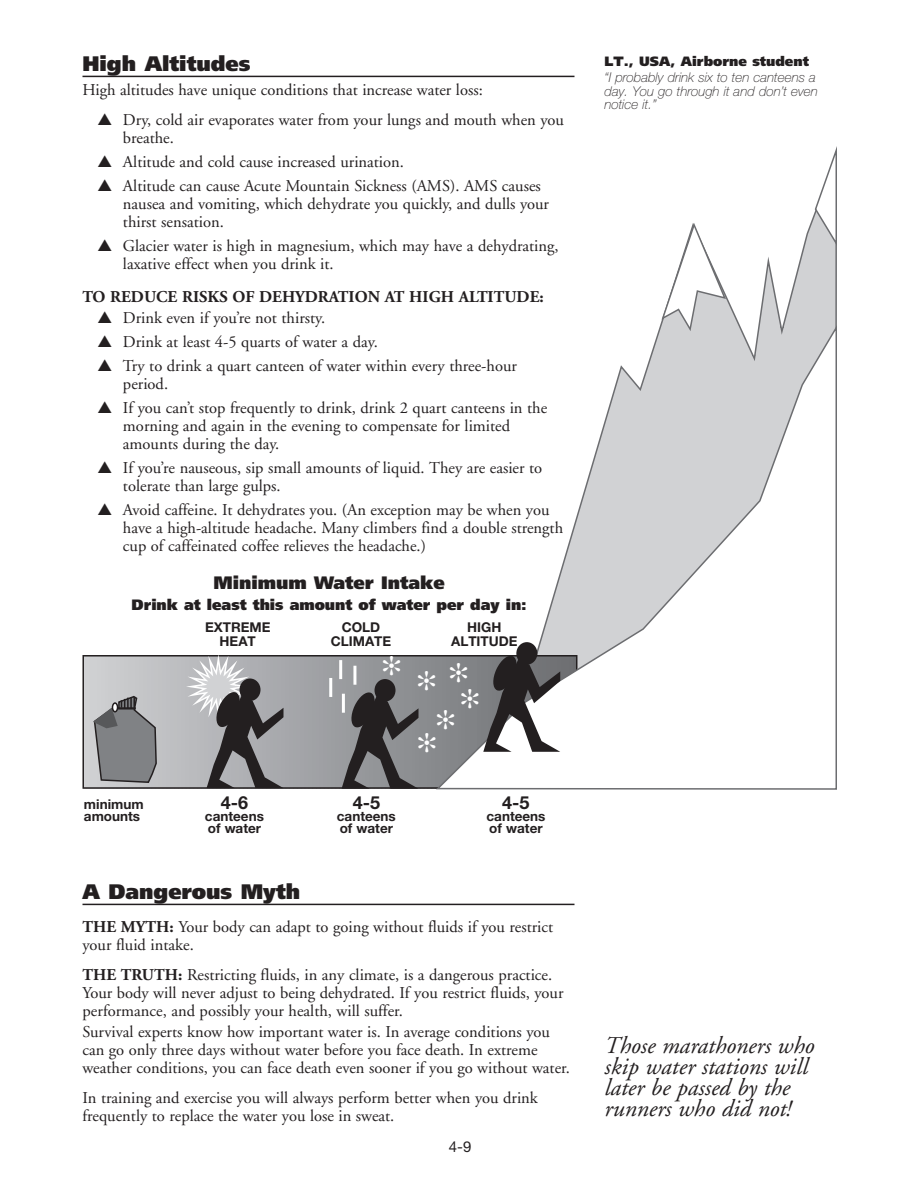
<style>
.page{position:relative;width:918px;height:1188px;background:#fff}
.page>*{position:absolute;margin:0;border:0;box-sizing:border-box;transform-origin:0 0}
.t1{font:italic 24px/21px "Adobe Garamond";color:#231f20}
.t2{font:900 21px "Frutiger";color:#231f20}
.t3{font:900 18px "Frutiger";color:#231f20}
.t4{font:700 18px "Helvetica Neue";color:#231f20}
.t5{font:16.5px/18px "Adobe Garamond";color:#231f20}
.t6{font:700 16.5px "Adobe Garamond";color:#231f20}
.t7{font:900 15px "Frutiger";color:#231f20}
.t8{font:15px "Helvetica Neue";color:#231f20}
.t9{font:700 13.5px "Helvetica Neue";color:#231f20}
.t10{font:italic 100 13.5px/13.5px "Helvetica Neue";color:#231f20}
.t11{font:900 13.5px "Frutiger";color:#231f20}
.s1{font-weight:700}
</style>
<div class="page">
<svg style="left:660px;top:209px;width:177px;height:116px"></svg>
<hr style="left:82px;top:76px;width:492px;height:1px;background:#231f20">
<hr style="left:82px;top:904px;width:492px;height:1px;background:#231f20">
<hr style="left:83px;top:656px;width:3px;height:132px;background:#d1d2d4">
<hr style="left:87px;top:656px;width:2px;height:132px;background:#d0d1d3">
<hr style="left:91px;top:656px;width:2px;height:132px;background:#cfd0d2">
<hr style="left:95px;top:656px;width:2px;height:132px;background:#cfd0d2">
<hr style="left:99px;top:656px;width:2px;height:132px;background:#cecfd1">
<hr style="left:102px;top:656px;width:3px;height:132px;background:#cdced0">
<hr style="left:106px;top:656px;width:3px;height:132px;background:#cccdcf">
<hr style="left:110px;top:656px;width:3px;height:132px;background:#cbccce">
<hr style="left:114px;top:656px;width:2px;height:132px;background:#cbccce">
<hr style="left:118px;top:656px;width:2px;height:132px;background:#cacbcd">
<hr style="left:122px;top:656px;width:2px;height:132px;background:#c9cacc">
<hr style="left:125px;top:656px;width:3px;height:132px;background:#c8c9cb">
<hr style="left:129px;top:656px;width:3px;height:132px;background:#c7c8ca">
<hr style="left:133px;top:656px;width:3px;height:132px;background:#c7c8ca">
<hr style="left:137px;top:656px;width:2px;height:132px;background:#c6c7c9">
<hr style="left:141px;top:656px;width:2px;height:132px;background:#c5c6c8">
<hr style="left:145px;top:656px;width:2px;height:132px;background:#c4c5c7">
<hr style="left:148px;top:656px;width:3px;height:132px;background:#c3c4c7">
<hr style="left:152px;top:656px;width:3px;height:132px;background:#c2c3c6">
<hr style="left:156px;top:656px;width:3px;height:132px;background:#c2c3c5">
<hr style="left:160px;top:656px;width:2px;height:132px;background:#c1c2c4">
<hr style="left:164px;top:656px;width:2px;height:132px;background:#c0c1c4">
<hr style="left:168px;top:656px;width:2px;height:132px;background:#bfc0c3">
<hr style="left:171px;top:656px;width:3px;height:132px;background:#bebfc2">
<hr style="left:175px;top:656px;width:3px;height:132px;background:#bebfc1">
<hr style="left:179px;top:656px;width:3px;height:132px;background:#bdbec1">
<hr style="left:183px;top:656px;width:2px;height:132px;background:#bcbdc0">
<hr style="left:283px;top:656px;width:2px;height:132px;background:#a7a8ac">
<hr style="left:287px;top:656px;width:2px;height:132px;background:#a6a7ab">
<hr style="left:290px;top:656px;width:3px;height:132px;background:#a5a6aa">
<hr style="left:294px;top:656px;width:3px;height:132px;background:#a4a6a9">
<hr style="left:298px;top:656px;width:3px;height:132px;background:#a4a5a9">
<hr style="left:302px;top:656px;width:2px;height:132px;background:#a3a4a8">
<hr style="left:306px;top:656px;width:2px;height:132px;background:#a2a3a7">
<hr style="left:310px;top:656px;width:2px;height:132px;background:#a1a3a6">
<hr style="left:313px;top:656px;width:3px;height:132px;background:#a0a2a5">
<hr style="left:317px;top:656px;width:3px;height:132px;background:#a0a1a5">
<hr style="left:321px;top:656px;width:3px;height:132px;background:#9fa0a4">
<hr style="left:325px;top:656px;width:2px;height:132px;background:#9e9fa3">
<hr style="left:329px;top:656px;width:2px;height:132px;background:#9d9fa2">
<hr style="left:333px;top:656px;width:2px;height:132px;background:#9c9ea1">
<hr style="left:336px;top:656px;width:3px;height:132px;background:#9b9da0">
<hr style="left:340px;top:656px;width:3px;height:132px;background:#9b9ca0">
<div style="left:82px;top:655px;width:495px;height:134px;border:2px solid #231f20"></div>
<svg style="left:186px;top:655px;width:98px;height:133px;background:#8d8d8f"></svg>
<svg style="left:436px;top:325px;width:401px;height:465px"></svg>
<div style="left:516px;top:642px;width:21px;height:23px;background:#231f20;border-radius:50%"></div>
<hr style="left:339px;top:660px;width:3px;height:19px;background:#fff">
<hr style="left:329px;top:678px;width:3px;height:19px;background:#fff">
<svg style="left:93px;top:696px;width:64px;height:87px;background:#88898c"></svg>
<svg style="left:815px;top:146px;width:22px;height:100px"></svg>
<svg style="left:662px;top:223px;width:64px;height:108px"></svg>
<svg style="left:342px;top:654px;width:218px;height:135px"></svg>
<p class="t2" style="left:82px;top:56px;width:169px">High Altitudes</p>
<p class="t5" style="left:82px;top:83px;width:402px">High altitudes have unique conditions that increase water loss:</p>
<p class="t5" style="left:123px;top:113px;width:443px;text-indent:-26px">▲ Dry, cold air evaporates water from your lungs and mouth when you breathe.</p>
<p class="t5" style="left:97px;top:155px;width:308px">▲ Altitude and cold cause increased urination.</p>
<p class="t5" style="left:123px;top:179px;width:428px;text-indent:-26px">▲ Altitude can cause Acute Mountain Sickness (AMS). AMS causes nausea and vomiting, which dehydrate you quickly, and dulls your thirst sensation.</p>
<p class="t5" style="left:123px;top:239px;width:437px;text-indent:-26px">▲ Glacier water is high in magnesium, which may have a dehydrating, laxative effect when you drink it.</p>
<p class="t6" style="left:82px;top:290px;width:463px">TO REDUCE RISKS OF DEHYDRATION AT HIGH ALTITUDE:</p>
<p class="t5" style="left:97px;top:311px;width:229px">▲ Drink even if you’re not thirsty.</p>
<p class="t5" style="left:97px;top:335px;width:282px">▲ Drink at least 4-5 quarts of water a day.</p>
<p class="t5" style="left:123px;top:359px;width:396px;text-indent:-26px">▲ Try to drink a quart canteen of water within every three-hour period.</p>
<p class="t5" style="left:123px;top:401px;width:426px;text-indent:-26px">▲ If you can’t stop frequently to drink, drink 2 quart canteens in the morning and again in the evening to compensate for limited amounts during the day.</p>
<p class="t5" style="left:123px;top:461px;width:421px;text-indent:-26px">▲ If you’re nauseous, sip small amounts of liquid. They are easier to tolerate than large gulps.</p>
<p class="t5" style="left:123px;top:503px;width:442px;text-indent:-26px">▲ Avoid caffeine. It dehydrates you. (An exception may be when you have a high-altitude headache. Many climbers find a double strength cup of caffeinated coffee relieves the headache.)</p>
<p class="t3" style="left:214px;top:575px;width:233px">Minimum Water Intake</p>
<p class="t7" style="left:132px;top:598px;width:397px">Drink at least this amount of water per day in:</p>
<p class="t9" style="left:205px;top:623px;width:67px">EXTREME</p>
<p class="t9" style="left:342px;top:623px;width:40px">COLD</p>
<p class="t9" style="left:467px;top:623px;width:36px">HIGH</p>
<p class="t9" style="left:220px;top:636px;width:38px">HEAT</p>
<p class="t9" style="left:331px;top:636px;width:62px">CLIMATE</p>
<p class="t9" style="left:451px;top:636px;width:68px">ALTITUDE</p>
<p class="t11" style="left:604px;top:56px;width:206px">LT., USA, Airborne student</p>
<p class="t10" style="left:604px;top:72px;width:215px">“I probably drink six to ten canteens a day. You go through it and don’t even notice it.”</p>
<p class="t9" style="left:84px;top:799px;width:61px">minimum</p>
<p class="t4" style="left:221px;top:796px;width:29px">4-6</p>
<p class="t4" style="left:353px;top:796px;width:29px">4-5</p>
<p class="t4" style="left:502px;top:796px;width:29px">4-5</p>
<p class="t9" style="left:84px;top:811px;width:58px">amounts</p>
<p class="t9" style="left:205px;top:811px;width:60px">canteens</p>
<p class="t9" style="left:337px;top:811px;width:60px">canteens</p>
<p class="t9" style="left:487px;top:811px;width:60px">canteens</p>
<p class="t9" style="left:208px;top:823px;width:55px">of water</p>
<p class="t9" style="left:340px;top:823px;width:55px">of water</p>
<p class="t9" style="left:489px;top:823px;width:55px">of water</p>
<p class="t2" style="left:82px;top:884px;width:219px">A Dangerous Myth</p>
<p class="t5" style="left:82px;top:920px;width:472px"><span class="s1">THE MYTH:</span> Your body can adapt to going without fluids if you restrict your fluid intake.</p>
<p class="t5" style="left:82px;top:968px;width:483px"><span class="s1">THE TRUTH:</span> Restricting fluids, in any climate, is a dangerous practice.<br>Your body will never adjust to being dehydrated. If you restrict fluids, your performance, and possibly your health, will suffer.</p>
<p class="t5" style="left:82px;top:1025px;width:489px">Survival experts know how important water is. In average conditions you can go only three days without water before you face death. In extreme weather conditions, you can face death even sooner if you go without water.</p>
<p class="t5" style="left:82px;top:1091px;width:457px">In training and exercise you will always perform better when you drink frequently to replace the water you lose in sweat.</p>
<p class="t8" style="left:449px;top:1141px;width:24px">4-9</p>
<h1 class="t1" style="left:604px;top:1037px;width:212px">Those marathoners who skip water stations will later be passed by the runners who did not!</h1>
</div>
